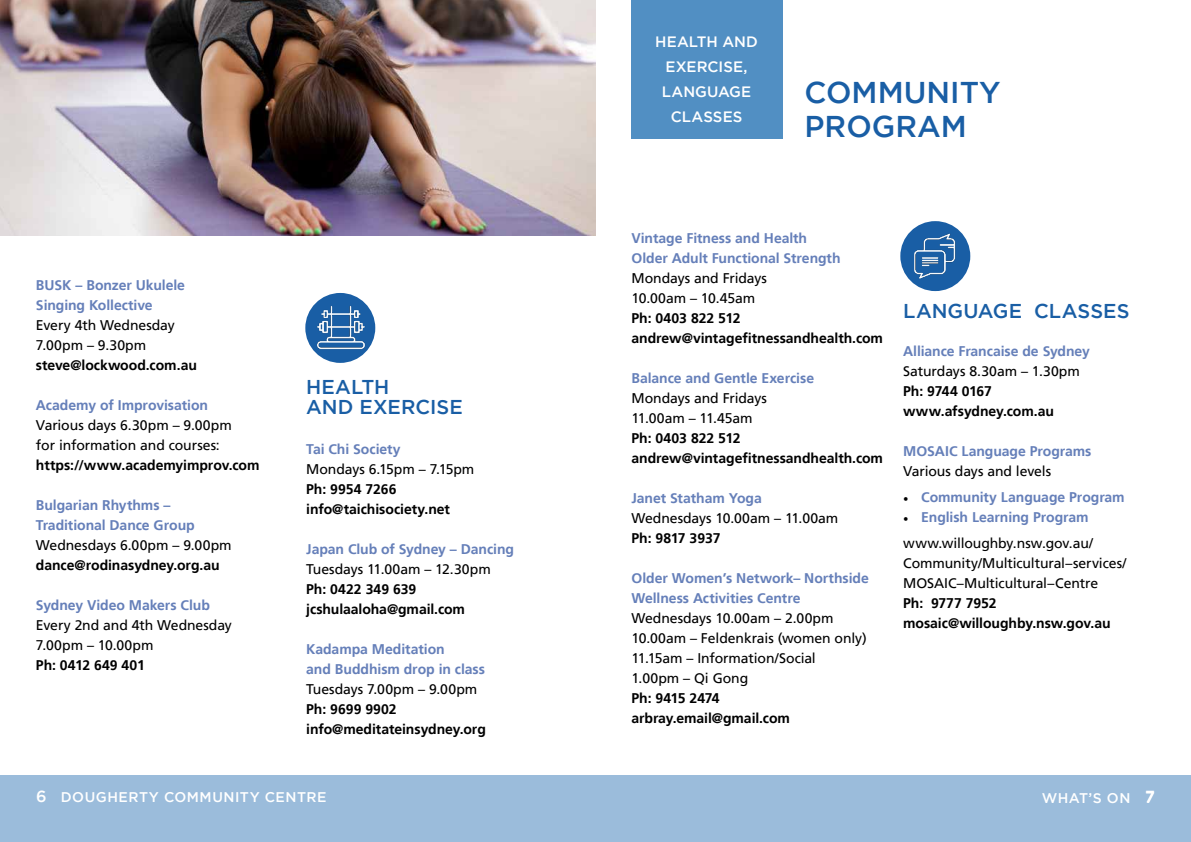
<style>
.page{position:relative;width:1191px;height:842px;background:#fff}
.page>*{position:absolute;margin:0;border:0;box-sizing:border-box;transform-origin:0 0}
.t1{font:500 30px/34px "Gotham";color:#195ea5}
.t2{font:500 20px/20px "Gotham";color:#195ea5}
.t3{font:500 15px/25px "Gotham";letter-spacing:.005em;color:#fff;text-align:center}
.t4{font:14px/20px "Frutiger LT";letter-spacing:-.005em;color:#000}
.t5{font:700 14px/20px "Frutiger LT";letter-spacing:-.005em;color:#657fb9}
.t6{font:700 14px/20px "Frutiger LT";letter-spacing:-.005em;color:#000}
.t7{font:500 14px "Gotham";letter-spacing:.035em;color:#fff}
.s1{font-size:16px}
.s2{font-family:"Minion Pro";font-weight:400;color:#000}
.s3{font-family:"Minion Pro"}
.s4{font-weight:700;color:#657fb9}
</style>
<div class="page">
<div style="left:595px;top:775px;width:596px;height:67px;background:#9bbcdb"></div>
<div style="left:0;top:775px;width:595px;height:67px;background:#9bbcdb"></div>
<img style="left:0;top:0;width:595px;height:235px">
<div style="left:305px;top:293px;width:70px;height:70px;background:#195ea5;border-radius:50%"></div>
<img style="left:314px;top:298px;width:52px;height:54px">
<div style="left:631px;top:0;width:152px;height:138px;background:#518fc3"></div>
<div style="left:900px;top:221px;width:70px;height:70px;background:#195ea5;border-radius:50%"></div>
<img style="left:903px;top:225px;width:61px;height:63px">
<p class="t5" style="left:36px;top:275px;width:151px">BUSK – Bonzer Ukulele<br>Singing Kollective</p>
<p class="t4" style="left:36px;top:315px;width:140px">Every 4th Wednesday<br>7.00pm – 9.30pm</p>
<p class="t6" style="left:36px;top:355px;width:162px">steve@lockwood.com.au</p>
<p class="t5" style="left:36px;top:395px;width:174px">Academy of Improvisation</p>
<p class="t4" style="left:36px;top:415px;width:197px">Various days 6.30pm – 9.00pm for information and courses:</p>
<p class="t6" style="left:36px;top:455px;width:225px">https://www.academyimprov.com</p>
<p class="t5" style="left:36px;top:495px;width:160px">Bulgarian Rhythms –<br>Traditional Dance Group</p>
<p class="t4" style="left:36px;top:535px;width:197px">Wednesdays 6.00pm – 9.00pm</p>
<p class="t6" style="left:36px;top:555px;width:185px">dance@rodinasydney.org.au</p>
<p class="t5" style="left:36px;top:595px;width:175px">Sydney Video Makers Club</p>
<p class="t4" style="left:36px;top:615px;width:197px">Every 2nd and 4th Wednesday<br>7.00pm – 10.00pm</p>
<p class="t6" style="left:36px;top:655px;width:110px">Ph: 0412 649 401</p>
<h2 class="t2" style="left:306px;top:376px;width:158px">HEALTH<br>AND EXERCISE</h2>
<p class="t5" style="left:306px;top:439px;width:96px">Tai Chi Society</p>
<p class="t4" style="left:306px;top:459px;width:170px">Mondays 6.15pm – 7.15pm</p>
<p class="t6" style="left:306px;top:479px;width:145px">Ph: 9954 7266 info@taichisociety.net</p>
<p class="t5" style="left:306px;top:539px;width:209px">Japan Club of Sydney – Dancing</p>
<p class="t4" style="left:306px;top:559px;width:186px">Tuesdays 11.00am – 12.30pm</p>
<p class="t6" style="left:306px;top:579px;width:160px">Ph: 0422 349 639 jcshulaaloha@gmail.com</p>
<p class="t5" style="left:306px;top:639px;width:180px">Kadampa Meditation<br>and Buddhism drop in class</p>
<p class="t4" style="left:306px;top:679px;width:173px">Tuesdays 7.00pm – 9.00pm</p>
<p class="t6" style="left:306px;top:699px;width:181px">Ph: 9699 9902 info@meditateinsydney.org</p>
<p class="t7" style="left:36px;top:789px;width:292px"><span class="s1">6</span> DOUGHERTY COMMUNITY CENTRE</p>
<p class="t3" style="left:655px;top:29px;width:104px">HEALTH AND<br>EXERCISE,<br>LANGUAGE<br>CLASSES</p>
<h1 class="t1" style="left:804px;top:74px;width:197px">COMMUNITY<br>PROGRAM</h1>
<p class="t5" style="left:631px;top:228px;width:211px">Vintage Fitness and Health<br>Older Adult Functional Strength</p>
<p class="t4" style="left:631px;top:268px;width:137px">Mondays and Fridays<br>10.00am – 10.45am</p>
<p class="t6" style="left:631px;top:309px;width:253px">Ph: 0403 822 512 andrew@vintagefitnessandhealth.com</p>
<p class="t5" style="left:631px;top:369px;width:184px">Balance and Gentle Exercise</p>
<p class="t4" style="left:631px;top:389px;width:137px">Mondays and Fridays<br>11.00am – 11.45am</p>
<p class="t6" style="left:631px;top:429px;width:253px">Ph: 0403 822 512 andrew@vintagefitnessandhealth.com</p>
<p class="t5" style="left:631px;top:488px;width:132px">Janet Statham Yoga</p>
<p class="t4" style="left:631px;top:508px;width:208px">Wednesdays 10.00am – 11.00am</p>
<p class="t6" style="left:631px;top:528px;width:90px">Ph: 9817 3937</p>
<p class="t5" style="left:631px;top:568px;width:239px">Older Women’s Network– Northside<br>Wellness Activities Centre</p>
<p class="t4" style="left:631px;top:608px;width:237px">Wednesdays 10.00am – 2.00pm<br>10.00am – Feldenkrais (women only)<br>11.15am – Information/Social<br>1.00pm – Qi Gong</p>
<p class="t6" style="left:631px;top:688px;width:160px">Ph: 9415 2474 arbray.email@gmail.com</p>
<h2 class="t2" style="left:903px;top:301px;width:228px">LANGUAGE CLASSES</h2>
<p class="t5" style="left:903px;top:341px;width:188px">Alliance Francaise de Sydney</p>
<p class="t4" style="left:903px;top:361px;width:178px">Saturdays 8.30am – 1.30pm</p>
<p class="t6" style="left:903px;top:381px;width:152px">Ph: 9744 0167 www.afsydney.com.au</p>
<p class="t5" style="left:903px;top:441px;width:190px">MOSAIC Language Programs</p>
<p class="t4" style="left:903px;top:461px;width:149px">Various days and levels</p>
<p class="t5" style="left:903px;top:487px;width:223px"><span class="s2">•</span> Community Language Program</p>
<p class="t4" style="left:903px;top:504px;width:191px;line-height:25.7px"><span class="s3">•</span> <span class="s4">English Learning Program </span>www.willoughby.nsw.gov.au/</p>
<p class="t4" style="left:903px;top:553px;width:225px">Community/Multicultural–services/<br>MOSAIC–Multicultural–Centre</p>
<p class="t6" style="left:903px;top:593px;width:209px">Ph: 9777 7952 mosaic@willoughby.nsw.gov.au</p>
<p class="t7" style="left:1041px;top:790px;width:115px">WHAT’S ON <span class="s1">7</span></p>
</div>
